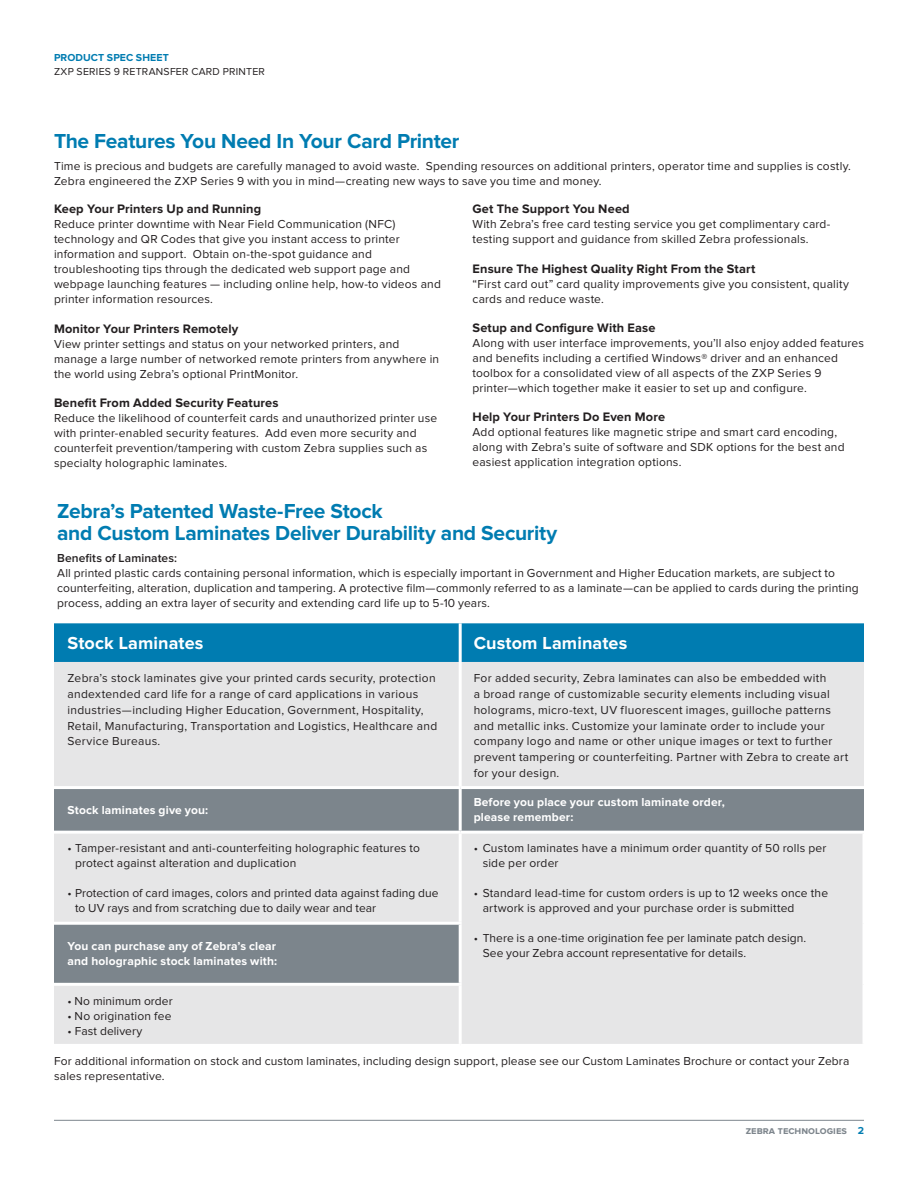
<style>
.page{position:relative;width:918px;height:1188px;background:#fff}
.page>*{position:absolute;margin:0;border:0;box-sizing:border-box;transform-origin:0 0}
.Subhead-1{font:700 21px/22.5px "Proxima Nova";letter-spacing:-.015em;color:#007cb1}
.Chart_White_Heads{font:700 18px "Proxima Nova";letter-spacing:.005em;color:#fff}
.Body_Subhead_Black{font:700 12.75px "Proxima Nova";letter-spacing:.01em;color:#231f20}
.Body{font:700 12.75px "Proxima Nova";letter-spacing:.015em;color:#231f20}
.Body-2{font:12px/15px "Proxima Nova";letter-spacing:.015em;color:#231f20}
.Chart_White_Heads-2{font:12px/15.8px "Proxima Nova";letter-spacing:.025em;color:#231f20}
.Subhead-1-2{font:12px/15px "Proxima Nova";letter-spacing:.01em;color:#231f20}
.Body-3{font:700 12px/15px "Proxima Nova";letter-spacing:.01em;color:#fff}
.t1{font:10.5px "Proxima Nova";letter-spacing:.025em;color:#231f20}
.t2{font:700 10.5px "Proxima Nova";color:#7e868d}
.t3{font:700 10.5px "Proxima Nova";letter-spacing:.01em;color:#007cb1}
.s1{font-weight:600}
.s2{color:#007cb1}
</style>
<div class="page">
<div style="left:54px;top:623px;width:810px;height:39px;background:#007cb1"></div>
<div style="left:54px;top:662px;width:810px;height:382px;background:#e6e6e7"></div>
<svg style="left:54px;top:789px;width:810px;height:195px;background:#bec1c5"></svg>
<hr style="left:459px;top:623px;width:3px;height:39px;background:#fff">
<hr style="left:54px;top:786px;width:406px;height:3px;background:#fff">
<hr style="left:460px;top:786px;width:404px;height:3px;background:#fff">
<hr style="left:54px;top:922px;width:408px;height:3px;background:#fff">
<hr style="left:54px;top:831px;width:406px;height:3px;background:#fff">
<hr style="left:54px;top:983px;width:408px;height:3px;background:#fff">
<hr style="left:459px;top:662px;width:3px;height:124px;background:#fff">
<hr style="left:459px;top:789px;width:3px;height:42px;background:#fff">
<hr style="left:460px;top:831px;width:406px;height:3px;background:#fff">
<hr style="left:459px;top:834px;width:3px;height:88px;background:#fff">
<svg style="left:862px;top:834px;width:2px;height:89px"></svg>
<svg style="left:862px;top:923px;width:2px;height:61px"></svg>
<hr style="left:459px;top:986px;width:3px;height:58px;background:#fff">
<svg style="left:862px;top:984px;width:2px;height:60px"></svg>
<hr style="left:459px;top:925px;width:3px;height:58px;background:#fff">
<hr style="left:54px;top:1120px;width:810px;height:1px;background:#7e868d">
<p class="t3" style="left:54px;top:53px;width:116px">PRODUCT SPEC SHEET</p>
<p class="t1" style="left:54px;top:67px;width:212px">ZXP SERIES 9 RETRANSFER CARD PRINTER</p>
<p class="Subhead-1" style="left:54px;top:131px;width:407px">The Features You Need In Your Card Printer</p>
<p class="Body-2" style="left:54px;top:159px;width:799px">Time is precious and budgets are carefully managed to avoid waste. Spending resources on additional printers, operator time and supplies is costly.<br>Zebra engineered the ZXP Series 9 with you in mind—creating new ways to save you time and money.</p>
<p class="Body_Subhead_Black" style="left:54px;top:203px;width:209px">Keep Your Printers Up and Running</p>
<p class="Body-2" style="left:54px;top:217px;width:388px">Reduce printer downtime with Near Field Communication (NFC) technology and QR Codes that give you instant access to printer information and support. Obtain on-the-spot guidance and troubleshooting tips through the dedicated web support page and webpage launching features — including online help, how-to videos and printer information resources.</p>
<p class="Body_Subhead_Black" style="left:54px;top:323px;width:186px">Monitor Your Printers Remotely</p>
<p class="Body-2" style="left:54px;top:337px;width:387px">View printer settings and status on your networked printers, and manage a large number of networked remote printers from anywhere in the world using Zebra’s optional PrintMonitor.</p>
<p class="Body_Subhead_Black" style="left:54px;top:397px;width:226px">Benefit From Added Security Features</p>
<p class="Body-2" style="left:54px;top:411px;width:385px">Reduce the likelihood of counterfeit cards and unauthorized printer use with printer-enabled security features. Add even more security and counterfeit prevention/tampering with custom Zebra supplies such as specialty holographic laminates.</p>
<p class="Body" style="left:472px;top:203px;width:159px">Get The Support You Need</p>
<p class="Body-2" style="left:472px;top:217px;width:360px">With Zebra’s free card testing service you get complimentary card&shy;testing support and guidance from skilled Zebra professionals.</p>
<p class="Body_Subhead_Black" style="left:472px;top:263px;width:284px">Ensure The Highest Quality Right From the Start</p>
<p class="Body-2" style="left:472px;top:277px;width:378px">“First card out” card quality improvements give you consistent, quality cards and reduce waste.</p>
<p class="Body_Subhead_Black" style="left:472px;top:322px;width:185px">Setup and Configure With Ease</p>
<p class="Body-2" style="left:472px;top:336px;width:393px">Along with user interface improvements, you’ll also enjoy added features and benefits including a certified Windows® driver and an enhanced toolbox for a consolidated view of all aspects of the ZXP Series 9 printer—which together make it easier to set up and configure.</p>
<p class="Body_Subhead_Black" style="left:472px;top:411px;width:194px">Help Your Printers Do Even More</p>
<p class="Body-2" style="left:472px;top:425px;width:374px">Add optional features like magnetic stripe and smart card encoding, along with Zebra’s suite of software and SDK options for the best and easiest application integration options.</p>
<p class="Subhead-1" style="left:57px;top:500px;width:502px">Zebra’s Patented Waste-Free Stock<br>and Custom Laminates Deliver Durability and Security</p>
<p class="Body-2" style="left:57px;top:551px;width:803px"><span class="s1">Benefits of Laminates:<br></span>All printed plastic cards containing personal information, which is especially important in Government and Higher Education markets, are subject to counterfeiting, alteration, duplication and tampering. A protective film—commonly referred to as a laminate—can be applied to cards during the printing process, adding an extra layer of security and extending card life up to 5-10 years.</p>
<p class="Chart_White_Heads" style="left:68px;top:634px;width:137px">Stock Laminates</p>
<p class="Chart_White_Heads" style="left:474px;top:634px;width:155px">Custom Laminates</p>
<p class="Chart_White_Heads-2" style="left:68px;top:671px;width:371px">Zebra’s stock laminates give your printed cards security, protection andextended card life for a range of card applications in various industries—including Higher Education, Government, Hospitality, Retail, Manufacturing, Transportation and Logistics, Healthcare and Service Bureaus.</p>
<p class="Chart_White_Heads-2" style="left:474px;top:671px;width:376px">For added security, Zebra laminates can also be embedded with<br>a broad range of customizable security elements including visual holograms, micro-text, UV fluorescent images, guilloche patterns and metallic inks. Customize your laminate order to include your company logo and name or other unique images or text to further prevent tampering or counterfeiting. Partner with Zebra to create art for your design.</p>
<p class="Body-3" style="left:68px;top:803px;width:142px">Stock laminates give you:</p>
<p class="Body-3" style="left:474px;top:795px;width:253px">Before you place your custom laminate order, please remember:</p>
<p class="Body-2" style="left:75px;top:841px;width:347px;text-indent:-8px">• Tamper-resistant and anti-counterfeiting holographic features to protect against alteration and duplication</p>
<p class="Body-2" style="left:75px;top:886px;width:365px;text-indent:-8px">• Protection of card images, colors and printed data against fading due to UV rays and from scratching due to daily wear and tear</p>
<p class="Body-2" style="left:483px;top:841px;width:345px;text-indent:-9px">• Custom laminates have a minimum order quantity of 50 rolls per side per order</p>
<p class="Body-2" style="left:483px;top:886px;width:347px;text-indent:-9px">• Standard lead-time for custom orders is up to 12 weeks once the artwork is approved and your purchase order is submitted</p>
<p class="Body-2" style="left:483px;top:931px;width:325px;text-indent:-9px">• There is a one-time origination fee per laminate patch design.<br>See your Zebra account representative for details.</p>
<p class="Body-3" style="left:68px;top:939px;width:211px">You can purchase any of Zebra’s clear and holographic stock laminates with:</p>
<p class="Body-2" style="left:68px;top:994px;width:107px">• No minimum order</p>
<p class="Body-2" style="left:68px;top:1009px;width:106px">• No origination fee</p>
<p class="Body-2" style="left:68px;top:1024px;width:76px">• Fast delivery</p>
<p class="Subhead-1-2" style="left:54px;top:1054px;width:797px">For additional information on stock and custom laminates, including design support, please see our Custom Laminates Brochure or contact your Zebra sales representative.</p>
<p class="t2" style="left:746px;top:1126px;width:120px">zebra technologies <span class="s2">2</span></p>
</div>
